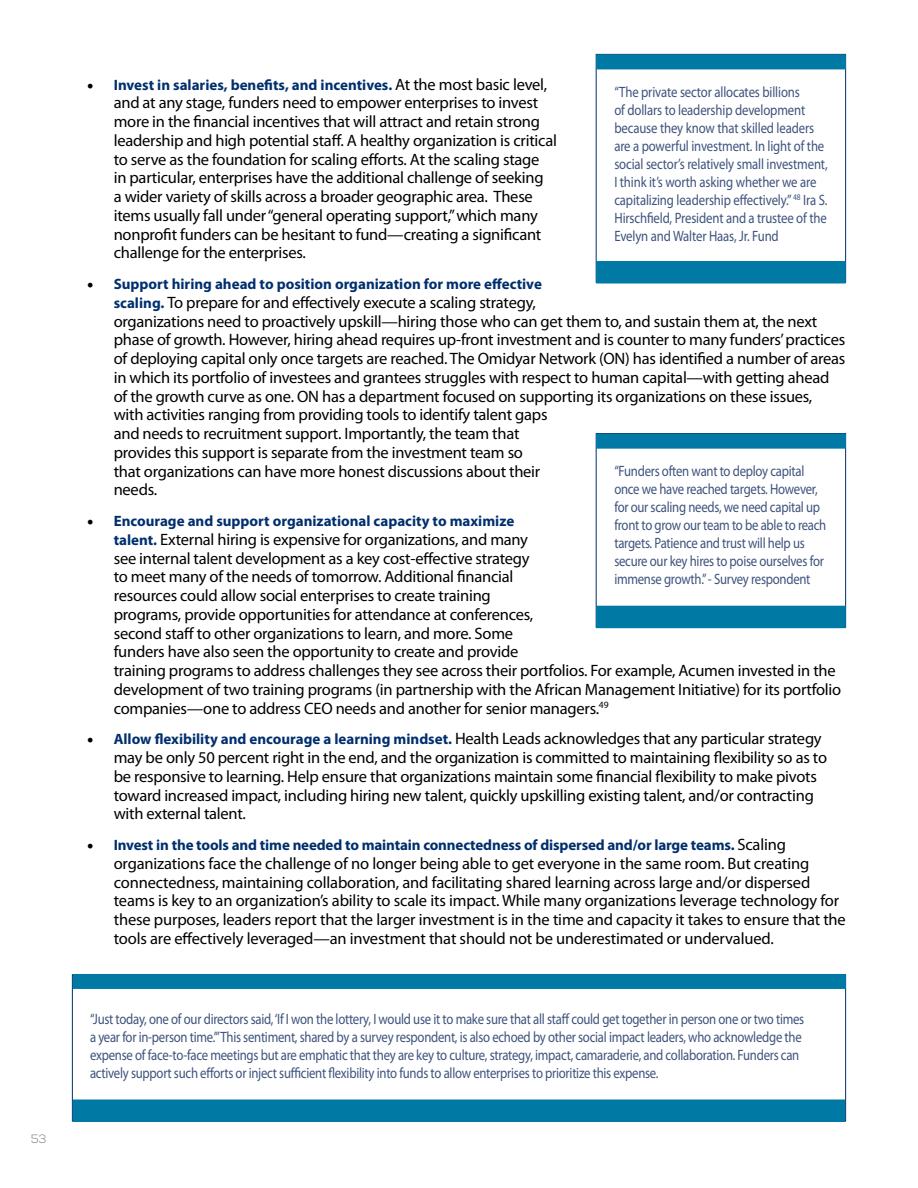
<style>
.page{position:relative;width:918px;height:1188px;background:#fff}
.page>*{position:absolute;margin:0;border:0;box-sizing:border-box;transform-origin:0 0}
.t1{font:16.5px/18.8px "Myriad Pro";letter-spacing:-.015em;color:#000}
.t2{font:15px/18px "Myriad Pro";letter-spacing:-.02em;color:#3e537d;scale:.85 1}
.t3{font:700 15px "Myriad Pro";color:#002f6e}
.t4{font:300 12px "Nexa";color:#797a7d}
.s1{font-family:"Minion Pro";font-weight:400;font-size:18px;color:#000}
.s2{font-weight:400;font-size:16.5px;color:#000}
.s3{font-weight:700;font-size:15px;color:#002f6e}
.s4{font-family:"Minion Pro";font-size:18px}
</style>
<div class="page">
<div style="left:596px;top:54px;width:250px;height:15px;background:#0079a4"></div>
<div style="left:596px;top:261px;width:250px;height:23px;background:#0079a4"></div>
<div style="left:596px;top:434px;width:250px;height:15px;background:#0079a4"></div>
<div style="left:596px;top:606px;width:250px;height:22px;background:#0079a4"></div>
<div style="left:73px;top:974px;width:773px;height:15px;background:#0079a4"></div>
<div style="left:73px;top:1100px;width:772px;height:22px;background:#0079a4"></div>
<p class="t4" style="left:31px;top:1132px;width:17px">53</p>
<p class="t3" style="left:87px;top:75px;width:462px"><span class="s1">•</span> Invest in salaries, benefits, and incentives. <span class="s2">At the most basic level,</span></p>
<p class="t1" style="left:114px;top:93px;width:445px">and at any stage, funders need to empower enterprises to invest more in the financial incentives that will attract and retain strong leadership and high potential staff. A healthy organization is critical to serve as the foundation for scaling efforts. At the scaling stage<br>in particular, enterprises have the additional challenge of seeking<br>a wider variety of skills across a broader geographic area. These items usually fall under “general operating support,” which many nonprofit funders can be hesitant to fund—creating a significant challenge for the enterprises.</p>
<p class="t3" style="left:87px;top:274px;width:457px"><span class="s1">•</span> Support hiring ahead to position organization for more effective</p>
<p class="t1" style="left:114px;top:293px;width:733px"><span class="s3">scaling.</span> To prepare for and effectively execute a scaling strategy,<br>organizations need to proactively upskill—hiring those who can get them to, and sustain them at, the next phase of growth. However, hiring ahead requires up-front investment and is counter to many funders’ practices of deploying capital only once targets are reached. The Omidyar Network (ON) has identified a number of areas in which its portfolio of investees and grantees struggles with respect to human capital—with getting ahead of the growth curve as one. ON has a department focused on supporting its organizations on these issues, with activities ranging from providing tools to identify talent gaps<br>and needs to recruitment support. Importantly, the team that<br>provides this support is separate from the investment team so<br>that organizations can have more honest discussions about their<br>needs.</p>
<p class="t3" style="left:87px;top:511px;width:429px"><span class="s1">•</span> Encourage and support organizational capacity to maximize</p>
<p class="t1" style="left:114px;top:530px;width:729px"><span class="s3">talent.</span> External hiring is expensive for organizations, and many<br>see internal talent development as a key cost-effective strategy<br>to meet many of the needs of tomorrow. Additional financial<br>resources could allow social enterprises to create training<br>programs, provide opportunities for attendance at conferences,<br>second staff to other organizations to learn, and more. Some<br>funders have also seen the opportunity to create and provide<br>training programs to address challenges they see across their portfolios. For example, Acumen invested in the development of two training programs (in partnership with the African Management Initiative) for its portfolio companies—one to address CEO needs and another for senior managers.<sup>49</sup></p>
<p class="t1" style="left:114px;top:729px;width:715px;text-indent:-27px"><span class="s4">•</span> <span class="s3">Allow flexibility and encourage a learning mindset.</span> Health Leads acknowledges that any particular strategy may be only 50 percent right in the end, and the organization is committed to maintaining flexibility so as to be responsive to learning. Help ensure that organizations maintain some financial flexibility to make pivots toward increased impact, including hiring new talent, quickly upskilling existing talent, and/or contracting with external talent.</p>
<p class="t3" style="left:87px;top:835px;width:701px"><span class="s1">•</span> Invest in the tools and time needed to maintain connectedness of dispersed and/or large teams. <span class="s2">Scaling</span></p>
<p class="t1" style="left:114px;top:854px;width:734px">organizations face the challenge of no longer being able to get everyone in the same room. But creating connectedness, maintaining collaboration, and facilitating shared learning across large and/or dispersed teams is key to an organization’s ability to scale its impact. While many organizations leverage technology for these purposes, leaders report that the larger investment is in the time and capacity it takes to ensure that the tools are effectively leveraged—an investment that should not be underestimated or undervalued.</p>
<p class="t2" style="left:614px;top:82px;width:252px">“The private sector allocates billions<br>of dollars to leadership development because they know that skilled leaders are a powerful investment. In light of the social sector’s relatively small investment, I think it’s worth asking whether we are capitalizing leadership effectively.” <sup>48</sup> Ira S.<br>Hirschfield, President and a trustee of the Evelyn and Walter Haas, Jr. Fund</p>
<p class="t2" style="left:614px;top:462px;width:251px">“Funders often want to deploy capital once we have reached targets. However, for our scaling needs, we need capital up front to grow our team to be able to reach targets. Patience and trust will help us secure our key hires to poise ourselves for immense growth.” - Survey respondent</p>
<p class="t2" style="left:90px;top:1009px;width:842px">“Just today, one of our directors said, ‘If I won the lottery, I would use it to make sure that all staff could get together in person one or two times a year for in-person time.’” This sentiment, shared by a survey respondent, is also echoed by other social impact leaders, who acknowledge the expense of face-to-face meetings but are emphatic that they are key to culture, strategy, impact, camaraderie, and collaboration. Funders can actively support such efforts or inject sufficient flexibility into funds to allow enterprises to prioritize this expense.</p>
</div>
